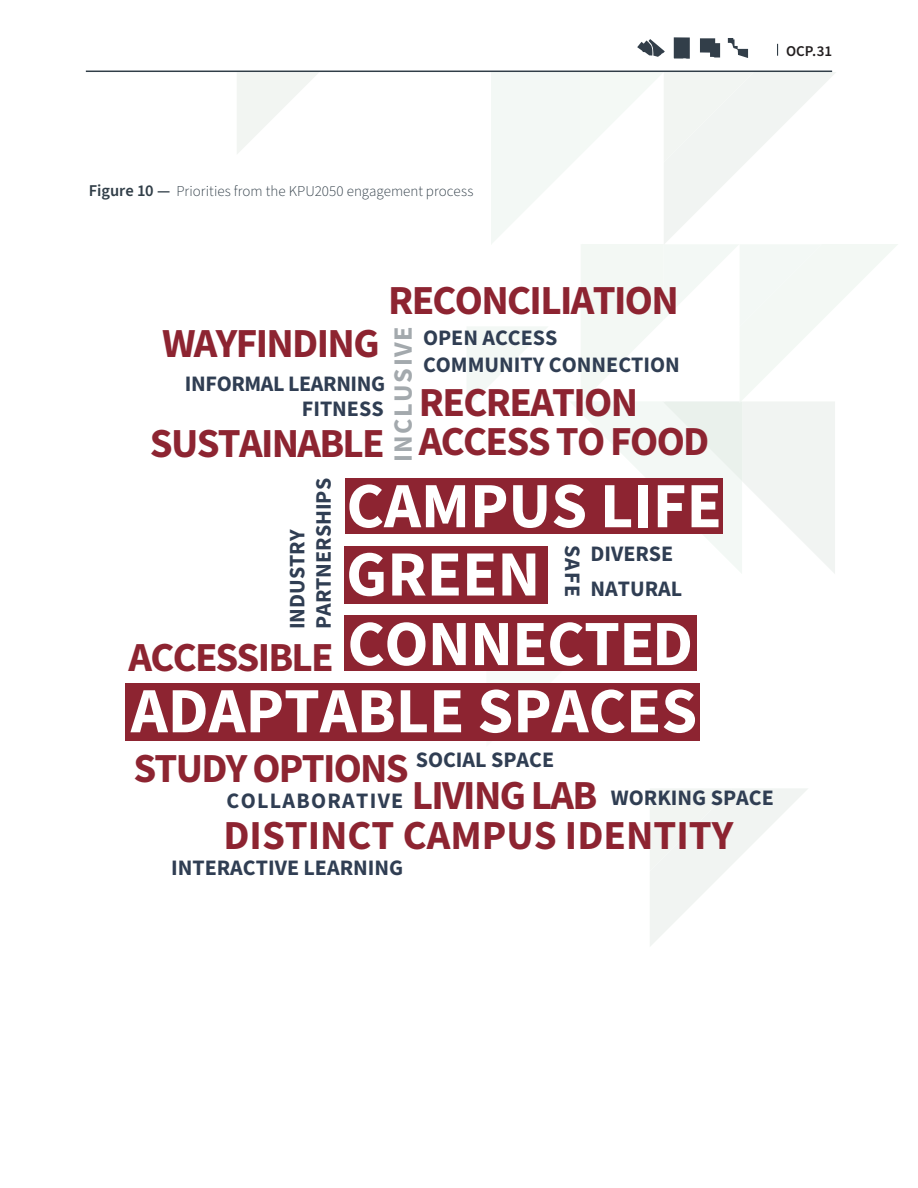
<style>
.page{position:relative;width:918px;height:1188px;background:#fff}
.page>*{position:absolute;margin:0;border:0;box-sizing:border-box;transform-origin:0 0}
.t1{font:700 64.5px/69.6px "Source Sans Pro";color:#fff}
.t2{font:700 41.25px/39.8px "Source Sans Pro";letter-spacing:-.04em;color:#8d2431}
.t3{font:700 41.25px "Source Sans Pro";color:#8d2431}
.t4{font:700 26.4px "Source Sans Pro";letter-spacing:.06em;color:#a3a9ad}
.t5{font:700 22.05px/26.5px "Source Sans Pro";color:#303e53}
.t6{font:700 22.05px "Source Sans Pro";letter-spacing:-.02em;color:#303e53}
.t7{font:700 22.05px "Source Sans Pro";letter-spacing:.06em;color:#303e53}
.t8{font:300 15px "Source Sans Pro";color:#313e48}
.t9{font:600 15px "Source Sans Pro";color:#231f20}
.s1{font-weight:600;font-size:16.5px}
</style>
<div class="page">
<svg style="left:237px;top:72px;width:82px;height:82px"></svg>
<svg style="left:650px;top:789px;width:157px;height:157px"></svg>
<svg style="left:467px;top:72px;width:431px;height:501px"></svg>
<svg style="left:486px;top:740px;width:130px;height:1px"></svg>
<hr style="left:86px;top:71px;width:746px;height:1px;background:#313e48">
<svg style="left:637px;top:39px;width:28px;height:18px"></svg>
<svg style="left:728px;top:38px;width:20px;height:20px"></svg>
<svg style="left:700px;top:38px;width:20px;height:20px"></svg>
<svg style="left:674px;top:37px;width:16px;height:22px"></svg>
<svg style="left:777px;top:44px;width:1px;height:12px"></svg>
<div style="left:345px;top:546px;width:203px;height:58px;background:#8d2431"></div>
<div style="left:125px;top:683px;width:574px;height:57px;background:#8d2431"></div>
<div style="left:345px;top:616px;width:352px;height:55px;background:#8d2431"></div>
<div style="left:345px;top:478px;width:378px;height:55px;background:#8d2431"></div>
<p class="t9" style="left:786px;top:41px;width:48px">OCP.31</p>
<p class="t8" style="left:89px;top:181px;width:386px"><span class="s1">Figure 10 —</span> Priorities from the KPU2050 engagement process</p>
<p class="t2" style="left:388px;top:280px;width:292px">RECONCILIATION</p>
<p class="t2" style="left:162px;top:323px;width:219px">WAYFINDING</p>
<p class="t6" style="left:185px;top:369px;width:202px">INFORMAL LEARNING</p>
<p class="t5" style="left:302px;top:395px;width:83px">FITNESS</p>
<p class="t2" style="left:150px;top:423px;width:236px">SUSTAINABLE</p>
<p class="t4" style="left:385px;top:462px;width:138px;rotate:-90deg">INCLUSIVE</p>
<p class="t5" style="left:423px;top:325px;width:136px">OPEN ACCESS</p>
<p class="t5" style="left:423px;top:351px;width:258px">COMMUNITY CONNECTION</p>
<p class="t2" style="left:419px;top:381px;width:292px">RECREATION<br>ACCESS TO FOOD</p>
<p class="t5" style="left:283px;top:629px;width:153px;rotate:-90deg">INDUSTRY<br>PARTNERSHIPS</p>
<p class="t2" style="left:129px;top:637px;width:207px">ACCESSIBLE</p>
<p class="t1" style="left:346px;top:470px;width:377px">CAMPUS LIFE</p>
<p class="t5" style="left:586px;top:545px;width:53px;rotate:90deg">SAFE</p>
<p class="t5" style="left:590px;top:540px;width:84px">DIVERSE</p>
<p class="t1" style="left:346px;top:538px;width:348px">GREEN<br>CONNECTED</p>
<p class="t5" style="left:590px;top:575px;width:93px">NATURAL</p>
<p class="t1" style="left:131px;top:675px;width:568px">ADAPTABLE SPACES</p>
<p class="t5" style="left:416px;top:746px;width:140px">SOCIAL SPACE</p>
<p class="t2" style="left:133px;top:748px;width:277px">STUDY OPTIONS</p>
<p class="t2" style="left:412px;top:775px;width:187px">LIVING LAB</p>
<p class="t7" style="left:227px;top:786px;width:178px">COLLABORATIVE</p>
<p class="t5" style="left:611px;top:785px;width:165px">WORKING SPACE</p>
<p class="t3" style="left:223px;top:807px;width:512px">DISTINCT CAMPUS IDENTITY</p>
<p class="t5" style="left:171px;top:854px;width:234px">INTERACTIVE LEARNING</p>
</div>
